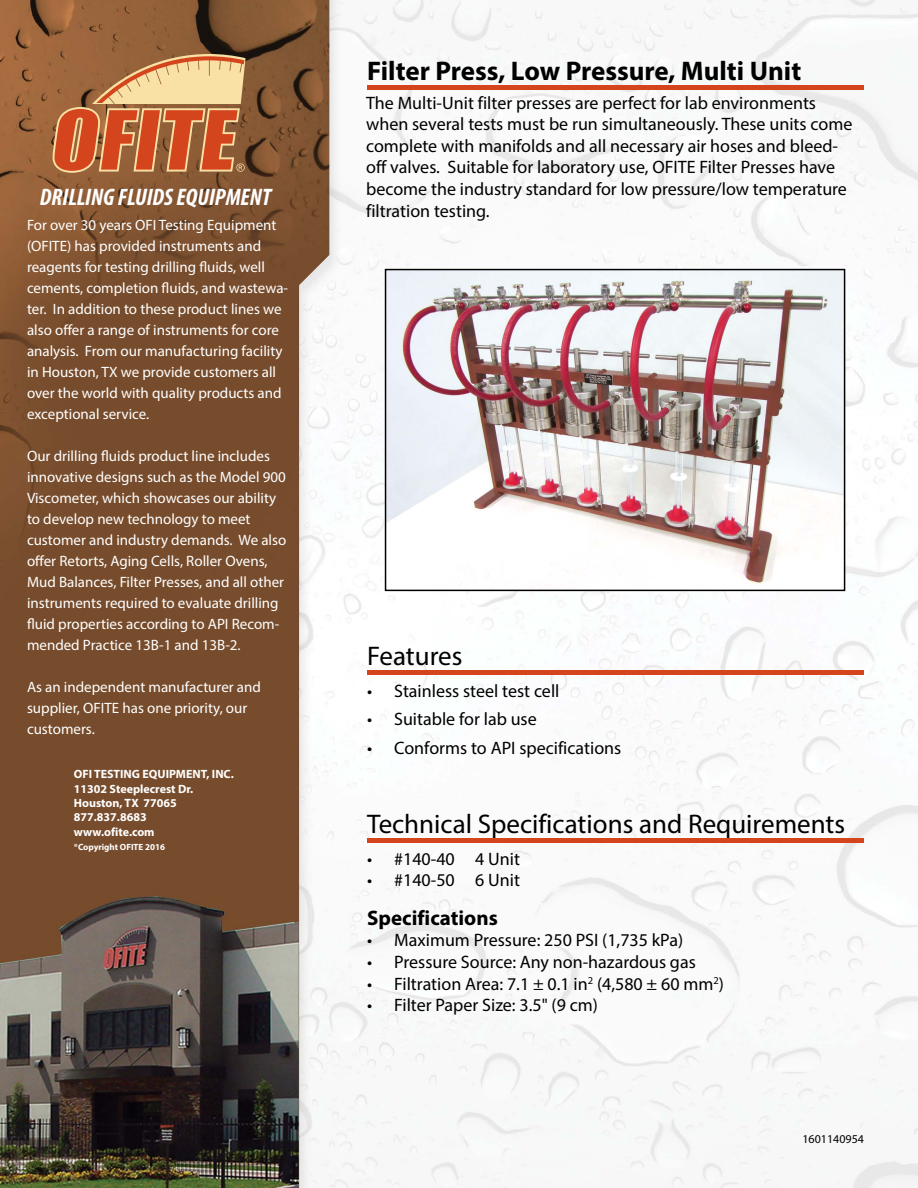
<style>
.page{position:relative;width:918px;height:1188px;background:#fff}
.page>*{position:absolute;margin:0;border:0;box-sizing:border-box;transform-origin:0 0}
.t1{font:27px "Myriad Pro";color:#000}
.t2{font:700 27px "Myriad Pro";color:#000}
.t3{font:italic 700 condensed 24px "Myriad Pro";color:#fff}
.t4{font:700 21px "Myriad Pro";color:#000}
.t5{font:18px/21.6px "Myriad Pro";color:#000}
.t6{font:15px/21px "Myriad Pro";color:#fff}
.t7{font:700 12px/14.4px "Myriad Pro";color:#fff}
.t8{font:12px "Myriad Pro";color:#000}
.t9{font:700 9px "Myriad Pro";color:#fff}
</style>
<div class="page">
<img style="left:0;top:0;width:918px;height:1188px">
<svg style="left:53px;top:54px;width:193px;height:119px;background:#c67e50"></svg>
<img style="left:388px;top:272px;width:454px;height:316px">
<div style="left:385px;top:269px;width:460px;height:322px;border:2px solid #000"></div>
<hr style="left:367px;top:85px;width:497px;height:4px;background:#d4451d">
<hr style="left:367px;top:670px;width:497px;height:4px;background:#d4451d">
<hr style="left:367px;top:838px;width:497px;height:4px;background:#d4451d">
<p class="t3" style="left:40px;top:183px;width:232px">DRILLING FLUIDS EQUIPMENT</p>
<p class="t6" style="left:27px;top:215px;width:263px">For over 30 years OFI Testing Equipment (OFITE) has provided instruments and reagents for testing drilling fluids, well cements, completion fluids, and wastewa&shy;ter. In addition to these product lines we also offer a range of instruments for core analysis. From our manufacturing facility in Houston, TX we provide customers all over the world with quality products and exceptional service.</p>
<p class="t6" style="left:27px;top:446px;width:261px">Our drilling fluids product line includes innovative designs such as the Model 900<br>Viscometer, which showcases our ability to develop new technology to meet customer and industry demands. We also offer Retorts, Aging Cells, Roller Ovens, Mud Balances, Filter Presses, and all other instruments required to evaluate drilling fluid properties according to API Recom&shy;mended Practice 13B-1 and 13B-2.</p>
<p class="t6" style="left:27px;top:677px;width:235px">As an independent manufacturer and supplier, OFITE has one priority, our customers.</p>
<p class="t7" style="left:74px;top:767px;width:161px">OFI TESTING EQUIPMENT, INC.<br>11302 Steeplecrest Dr.<br>Houston, TX 77065<br>877.837.8683<br>www.ofite.com</p>
<p class="t9" style="left:74px;top:841px;width:93px">®Copyright OFITE 2016</p>
<p class="t2" style="left:367px;top:53px;width:436px">Filter Press, Low Pressure, Multi Unit</p>
<p class="t5" style="left:366px;top:91px;width:488px">The Multi-Unit filter presses are perfect for lab environments when several tests must be run simultaneously. These units come complete with manifolds and all necessary air hoses and bleed&shy;off valves. Suitable for laboratory use, OFITE Filter Presses have become the industry standard for low pressure/low temperature filtration testing.</p>
<p class="t1" style="left:367px;top:639px;width:97px">Features</p>
<p class="t5" style="left:367px;top:680px;width:194px">• Stainless steel test cell</p>
<p class="t5" style="left:367px;top:708px;width:171px">• Suitable for lab use</p>
<p class="t5" style="left:367px;top:737px;width:256px">• Conforms to API specifications</p>
<p class="t1" style="left:367px;top:807px;width:480px">Technical Specifications and Requirements</p>
<p class="t5" style="left:367px;top:847px;width:154px">• #140-40 4 Unit</p>
<p class="t5" style="left:367px;top:869px;width:154px">• #140-50 6 Unit</p>
<p class="t4" style="left:367px;top:904px;width:132px">Specifications</p>
<p class="t5" style="left:367px;top:929px;width:318px">• Maximum Pressure: 250 PSI (1,735 kPa)</p>
<p class="t5" style="left:367px;top:951px;width:330px">• Pressure Source: Any non-hazardous gas</p>
<p class="t5" style="left:367px;top:973px;width:358px">• Filtration Area: 7.1 ± 0.1 in<sup>2</sup> (4,580 ± 60 mm<sup>2</sup>)</p>
<p class="t5" style="left:367px;top:994px;width:232px">• Filter Paper Size: 3.5" (9 cm)</p>
<p class="t8" style="left:802px;top:1132px;width:63px">1601140954</p>
</div>
